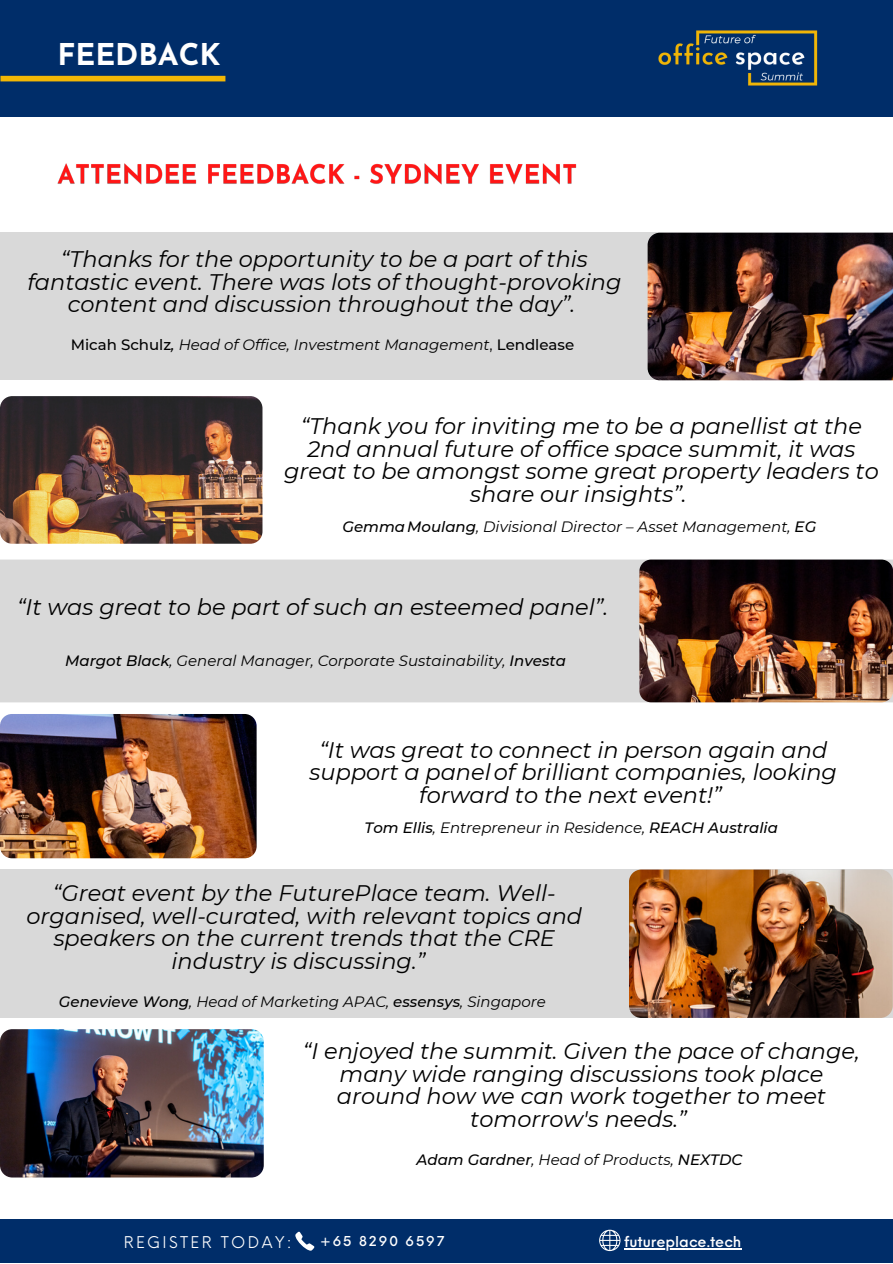
<style>
.page{position:relative;width:893px;height:1264px;background:#fff}
.page>*{position:absolute;margin:0;border:0;box-sizing:border-box;transform-origin:0 0}
.t1{font:700 30px "Josefin Sans";color:#fff}
.t2{font:italic 22.5px/22.5px "Montserrat";color:#000;text-align:center}
.t3{font:15.75px "Neue Einstellung";letter-spacing:.15em;color:#fff}
.t4{font:italic 15px "Montserrat";color:#000}
.t5{font:italic 500 15px "Montserrat";color:#000}
.t6{font:500 14.7px "Neue Einstellung";color:#fff}
.t7{font:500 13.35px "Neue Einstellung";letter-spacing:.15em;color:#fff}
.s1{font-weight:500;font-style:normal}
.s2{font-weight:500}
.s3{font-style:normal}
.s4{font-weight:400}
</style>
<div class="page">
<div style="left:0;top:0;width:892px;height:117px;background:#002d69"></div>
<div style="left:0;top:76px;width:225px;height:5px;background:#f2b705"></div>
<img style="left:57px;top:163px;width:520px;height:22px">
<div style="left:0;top:233px;width:892px;height:147px;background:#d9d9d9"></div>
<div style="left:0;top:869px;width:892px;height:149px;background:#d9d9d9"></div>
<img style="left:647px;top:233px;width:245px;height:147px">
<div style="left:0;top:559px;width:892px;height:143px;background:#d9d9d9"></div>
<img style="left:0;top:714px;width:256px;height:144px;border-radius:12px">
<img style="left:629px;top:869px;width:263px;height:148px;border-radius:12px">
<img style="left:639px;top:559px;width:253px;height:143px;border-radius:12px">
<img style="left:0;top:396px;width:262px;height:148px;border-radius:12px">
<img style="left:0;top:1029px;width:264px;height:148px;border-radius:12px">
<div style="left:0;top:1219px;width:892px;height:43px;background:#002d69"></div>
<svg style="left:295px;top:1231px;width:19px;height:19px"></svg>
<svg style="left:599px;top:1229px;width:21px;height:21px"></svg>
<hr style="left:624px;top:1248px;width:117px;height:1px;background:#fff">
<img style="left:658px;top:30px;width:160px;height:56px">
<h1 class="t1" style="left:57px;top:43px;width:165px">FEEDBACK</h1>
<p class="t2" style="left:27px;top:248px;width:595px">“Thanks for the opportunity to be a part of this fantastic event. There was lots of thought-provoking content and discussion throughout the day”.</p>
<p class="t4" style="left:71px;top:336px;width:505px"><span class="s1">Micah Schulz</span><span class="s2">,</span> Head of Office, Investment Management<span class="s3">,</span> <span class="s1">Lendlease</span></p>
<p class="t2" style="left:284px;top:415px;width:596px">“Thank you for inviting me to be a panellist at the 2nd annual future of office space summit, it was great to be amongst some great property leaders to share our insights”.</p>
<p class="t4" style="left:342px;top:517px;width:475px"><span class="s2">GemmaMoulang</span>, Divisional Director – Asset Management, <span class="s2">EG</span></p>
<p class="t2" style="left:17px;top:595px;width:592px">“It was great to be part of such an esteemed panel”.</p>
<p class="t4" style="left:65px;top:651px;width:502px"><span class="s2">Margot Black</span>, General Manager, Corporate Sustainability, <span class="s2">Investa</span></p>
<p class="t2" style="left:309px;top:738px;width:529px">“It was great to connect in person again and support a panelof brilliant companies, looking forward to the next event!”</p>
<p class="t4" style="left:364px;top:818px;width:415px"><span class="s2">Tom Ellis</span>, Entrepreneur in Residence, <span class="s2">REACH Australia</span></p>
<p class="t2" style="left:26px;top:882px;width:557px">“Great event by the FuturePlace team. Well&shy;organised, well-curated, with relevant topics and speakers on the current trends that the CRE industry is discussing.”</p>
<p class="t4" style="left:59px;top:992px;width:488px"><span class="s2">Genevieve Wong</span>, Head of Marketing APAC, <span class="s2">essensys</span>, Singapore</p>
<p class="t2" style="left:303px;top:1039px;width:558px">“I enjoyed the summit. Given the pace of change, many wide ranging discussions took place around how we can work together to meet tomorrow's needs.”</p>
<p class="t5" style="left:416px;top:1150px;width:327px">Adam Gardner<span class="s4">, Head of Products,</span> NEXTDC</p>
<p class="t3" style="left:124px;top:1228px;width:169px">REGISTER TODAY:</p>
<p class="t7" style="left:320px;top:1228px;width:126px">+65 8290 6597</p>
<p class="t6" style="left:624px;top:1228px;width:119px">futureplace.tech</p>
</div>
